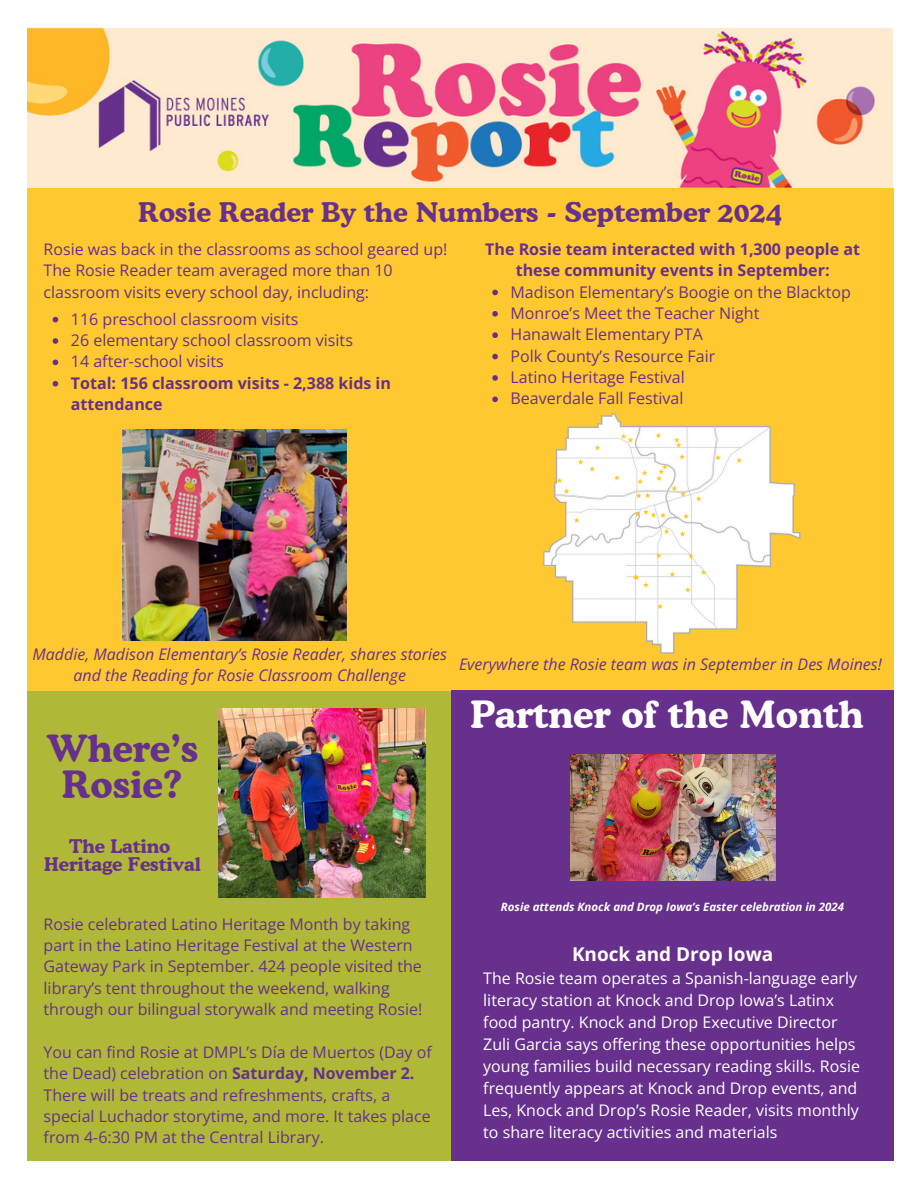
<style>
.page{position:relative;width:918px;height:1188px;background:#fff}
.page>*{position:absolute;margin:0;border:0;box-sizing:border-box;transform-origin:0 0}
.t1{font:700 37.5px "Cooper BT";color:#fff}
.t2{font:700 37.5px/36px "Cooper BT";color:#66308c;text-align:center}
.t3{font:700 27px "Cooper BT";color:#66308c}
.t4{font:700 19.05px "Open Sans";color:#fff}
.t5{font:700 18.75px/18px "Cooper BT";color:#66308c;text-align:center}
.t6{font:16.05px/21.3px "Open Sans";color:#66308c}
.t7{font:16.05px/22px "Open Sans";color:#fff}
.t8{font:italic 16.05px/21.3px "Open Sans";color:#66308c;text-align:center}
.t9{font:700 16.05px/21.3px "Open Sans";color:#66308c;text-align:center}
.t10{font:italic 700 11.55px "Open Sans";color:#fff}
.s1{font-weight:700}
</style>
<div class="page">
<img style="left:27px;top:27px;width:866px;height:161px">
<div style="left:27px;top:690px;width:432px;height:471px;background:#afb937"></div>
<div style="left:27px;top:188px;width:866px;height:503px;background:#ffc830"></div>
<div style="left:452px;top:690px;width:442px;height:471px;background:#66308c"></div>
<img style="left:218px;top:709px;width:207px;height:189px">
<img style="left:123px;top:430px;width:223px;height:210px">
<img style="left:571px;top:754px;width:204px;height:126px">
<svg style="left:492px;top:290px;width:6px;height:5px"></svg>
<svg style="left:492px;top:311px;width:6px;height:6px"></svg>
<svg style="left:492px;top:332px;width:6px;height:6px"></svg>
<svg style="left:492px;top:354px;width:6px;height:5px"></svg>
<svg style="left:492px;top:375px;width:6px;height:6px"></svg>
<svg style="left:492px;top:397px;width:6px;height:5px"></svg>
<svg style="left:53px;top:317px;width:5px;height:5px"></svg>
<svg style="left:53px;top:338px;width:5px;height:6px"></svg>
<svg style="left:53px;top:360px;width:5px;height:5px"></svg>
<svg style="left:53px;top:381px;width:5px;height:6px"></svg>
<img style="left:543px;top:413px;width:257px;height:241px">
<p class="t3" style="left:138px;top:195px;width:645px">Rosie Reader By the Numbers - September 2024</p>
<h4 class="t6" style="left:44px;top:238px;width:405px">Rosie was back in the classrooms as school geared up!<br>The Rosie Reader team averaged more than 10 classroom visits every school day, including:</h4>
<p class="t9" style="left:485px;top:238px;width:376px">The Rosie team interacted with 1,300 people at these community events in September:</p>
<p class="t6" style="left:511px;top:281px;width:342px">Madison Elementary’s Boogie on the Blacktop</p>
<p class="t6" style="left:511px;top:302px;width:250px">Monroe’s Meet the Teacher Night</p>
<p class="t6" style="left:511px;top:323px;width:194px">Hanawalt Elementary PTA</p>
<p class="t6" style="left:511px;top:345px;width:206px">Polk County’s Resource Fair</p>
<p class="t6" style="left:511px;top:366px;width:176px">Latino Heritage Festival</p>
<p class="t6" style="left:511px;top:388px;width:174px">Beaverdale Fall Festival</p>
<h5 class="t6" style="left:71px;top:308px;width:229px">116 preschool classroom visits</h5>
<h1 class="t6" style="left:71px;top:329px;width:284px">26 elementary school classroom visits</h1>
<h3 class="t6" style="left:71px;top:351px;width:154px">14 after-school visits</h3>
<p class="t9" style="left:71px;top:372px;width:322px;text-align:left">Total: 156 classroom visits - 2,388 kids in attendance</p>
<h5 class="t8" style="left:33px;top:643px;width:416px">Maddie, Madison Elementary’s Rosie Reader, shares stories and the Reading for Rosie Classroom Challenge</h5>
<p class="t2" style="left:47px;top:730px;width:153px">Where’s<br>Rosie?</p>
<p class="t8" style="left:459px;top:653px;width:424px">Everywhere the Rosie team was in September in Des Moines!</p>
<p class="t1" style="left:471px;top:691px;width:395px">Partner of the Month</p>
<h1 class="t5" style="left:44px;top:837px;width:158px">The Latino<br>Heritage Festival</h1>
<p class="t6" style="left:44px;top:913px;width:380px">Rosie celebrated Latino Heritage Month by taking part in the Latino Heritage Festival at the Western Gateway Park in September. 424 people visited the library’s tent throughout the weekend, walking through our bilingual storywalk and meeting Rosie!</p>
<h5 class="t6" style="left:44px;top:1041px;width:390px">You can find Rosie at DMPL’s Día de Muertos (Day of the Dead) celebration on <span class="s1">Saturday, November 2.<br></span>There will be treats and refreshments, crafts, a special Luchador storytime, and more. It takes place from 4-6:30 PM at the Central Library.</h5>
<h5 class="t10" style="left:501px;top:899px;width:345px">Rosie attends Knock and Drop Iowa’s Easter celebration in 2024</h5>
<h5 class="t4" style="left:572px;top:940px;width:203px">Knock and Drop Iowa</h5>
<h5 class="t7" style="left:483px;top:966px;width:378px">The Rosie team operates a Spanish-language early literacy station at Knock and Drop Iowa’s Latinx food pantry. Knock and Drop Executive Director Zuli Garcia says offering these opportunities helps young families build necessary reading skills. Rosie frequently appears at Knock and Drop events, and Les, Knock and Drop’s Rosie Reader, visits monthly to share literacy activities and materials</h5>
</div>
